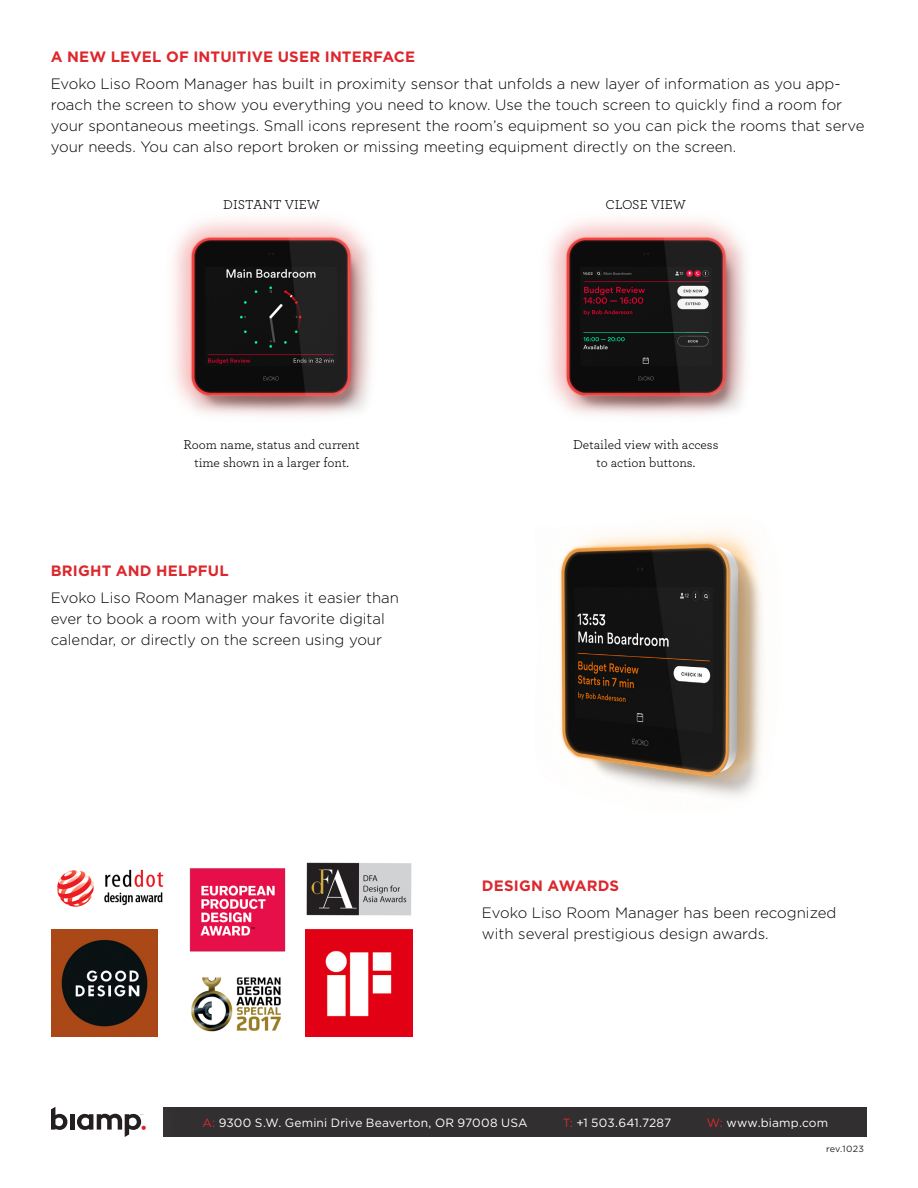
<style>
.page{position:relative;width:918px;height:1188px;background:#fff}
.page>*{position:absolute;margin:0;border:0;box-sizing:border-box;transform-origin:0 0}
.t1{font:300 15px/21px "Gotham";color:#000001}
.subhead{font:700 15px "Gotham";letter-spacing:.015em;color:#dc272d}
.t2{font:13.5px "Archer";color:#000001}
.t3{font:12px "Gotham";letter-spacing:.015em;color:#fff}
.t4{font:9px "Gotham";letter-spacing:.02em;color:#231f20}
.s1{color:#dc272d}
</style>
<div class="page">
<div style="left:163px;top:1107px;width:704px;height:30px;background:#312f30"></div>
<div style="left:3px;top:1064px;width:186px;height:116px;background:#fff"></div>
<svg style="left:51px;top:1107px;width:16px;height:23px"></svg>
<hr style="left:70px;top:1114px;width:4px;height:16px;background:#231f20">
<svg style="left:77px;top:1114px;width:69px;height:23px"></svg>
<img style="left:559px;top:529px;width:204px;height:268px">
<img style="left:173px;top:220px;width:199px;height:195px">
<img style="left:548px;top:220px;width:199px;height:195px">
<img style="left:57px;top:869px;width:107px;height:38px">
<img style="left:51px;top:930px;width:106px;height:106px">
<img style="left:191px;top:977px;width:90px;height:55px">
<img style="left:189px;top:868px;width:97px;height:84px">
<img style="left:306px;top:930px;width:106px;height:106px">
<img style="left:306px;top:863px;width:106px;height:53px">
<p class="subhead" style="left:51px;top:46px;width:366px">A NEW LEVEL OF INTUITIVE USER INTERFACE</p>
<p class="t1" style="left:51px;top:72px;width:815px">Evoko Liso Room Manager has built in proximity sensor that unfolds a new layer of information as you app&shy;roach the screen to show you everything you need to know. Use the touch screen to quickly find a room for your spontaneous meetings. Small icons represent the room’s equipment so you can pick the rooms that serve your needs. You can also report broken or missing meeting equipment directly on the screen.</p>
<p class="t2" style="left:223px;top:195px;width:98px">DISTANT VIEW</p>
<p class="t2" style="left:606px;top:195px;width:82px">CLOSE VIEW</p>
<p class="t2" style="left:183px;top:435px;width:178px">Room name, status and current</p>
<p class="t2" style="left:194px;top:453px;width:156px">time shown in a larger font.</p>
<p class="subhead" style="left:51px;top:561px;width:180px">BRIGHT AND HELPFUL</p>
<p class="t1" style="left:51px;top:587px;width:350px">Evoko Liso Room Manager makes it easier than ever to book a room with your favorite digital calendar, or directly on the screen using your</p>
<p class="t2" style="left:573px;top:435px;width:147px">Detailed view with access</p>
<p class="t2" style="left:596px;top:453px;width:100px">to action buttons.</p>
<p class="subhead" style="left:482px;top:876px;width:139px">DESIGN AWARDS</p>
<p class="t1" style="left:482px;top:902px;width:356px">Evoko Liso Room Manager has been recognized with several prestigious design awards.</p>
<p class="t3" style="left:202px;top:1115px;width:327px"><span class="s1">A:</span> 9300 S.W. Gemini Drive Beaverton, OR 97008 USA</p>
<p class="t3" style="left:563px;top:1115px;width:110px"><span class="s1">T:</span> +1 503.641.7287</p>
<p class="t3" style="left:707px;top:1115px;width:123px"><span class="s1">W:</span> www.biamp.com</p>
<p class="t4" style="left:826px;top:1143px;width:39px">rev.1023</p>
</div>
